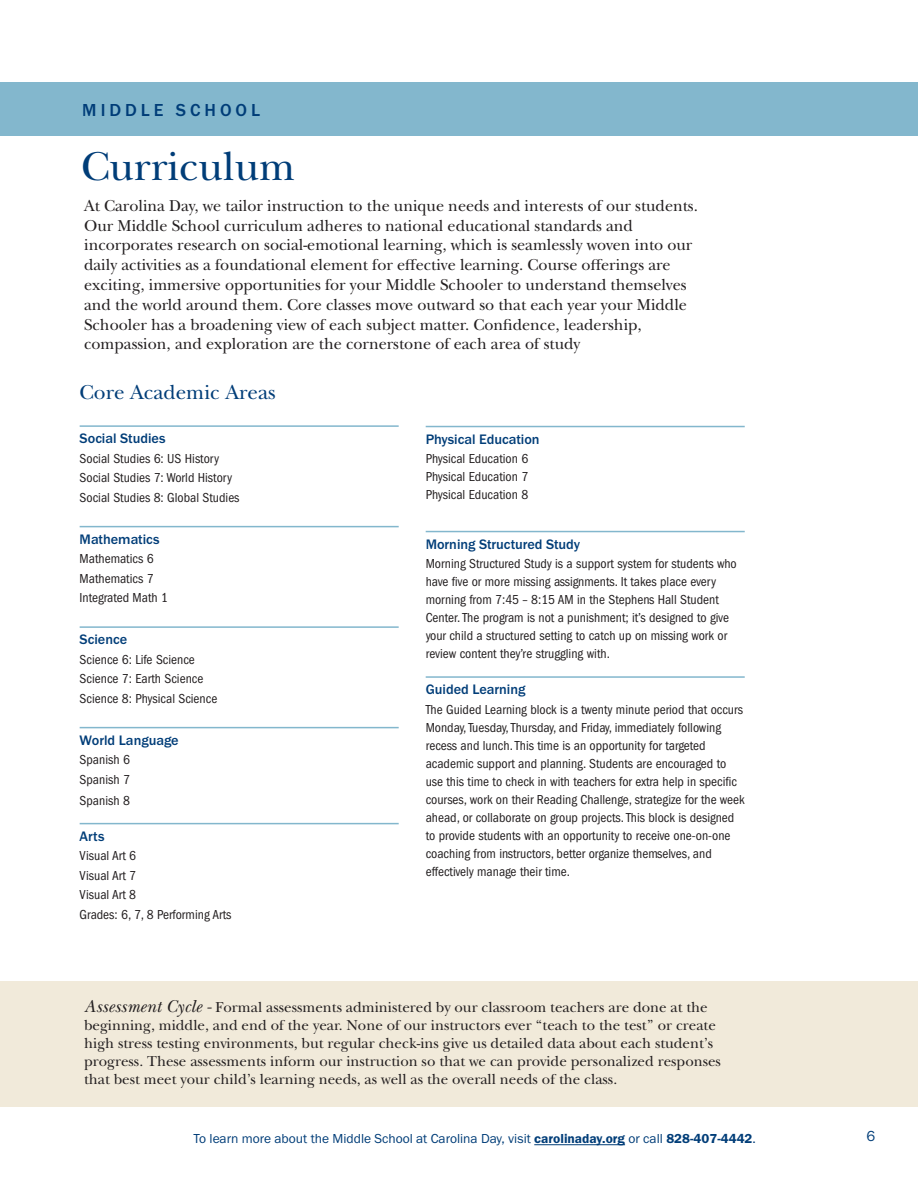
<style>
.page{position:relative;width:918px;height:1188px;background:#fff}
.page>*{position:absolute;margin:0;border:0;box-sizing:border-box;transform-origin:0 0}
.t1{font:42px "New Baskerville ITC Pro";color:#003d78}
.t2{font:21px "New Baskerville ITC Pro";color:#003d78}
.t3{font:500 18px "Franklin Gothic URW";letter-spacing:.22em;color:#003d78}
.t4{font:16.5px/19.8px "New Baskerville ITC Pro";color:#231f20}
.t5{font:15px/18px "New Baskerville ITC Pro";color:#231f20}
.t6{font:15px "Franklin Gothic URW Boo";color:#003d78}
.t7{font:500 14.25px "Franklin Gothic URW";color:#003d78}
.t8{font:condensed 13.5px/18px "Franklin Gothic LT Pro";color:#231f20}
.t9{font:13.5px "Franklin Gothic URW Boo";color:#003d78}
.s1{font-style:italic;font-size:18px}
.s2{font-family:"Franklin Gothic URW Dem"}
</style>
<div class="page">
<hr style="left:534px;top:1144px;width:91px;height:1px;background:#003d78">
<div style="left:0;top:82px;width:918px;height:54px;background:#83b7cd"></div>
<div style="left:0;top:981px;width:918px;height:126px;background:#f1eada"></div>
<hr style="left:80px;top:425px;width:319px;height:2px;background:#83b7cd">
<hr style="left:80px;top:526px;width:319px;height:1px;background:#83b7cd">
<hr style="left:80px;top:626px;width:319px;height:2px;background:#83b7cd">
<hr style="left:80px;top:727px;width:319px;height:1px;background:#83b7cd">
<hr style="left:80px;top:823px;width:319px;height:1px;background:#83b7cd">
<hr style="left:426px;top:426px;width:319px;height:1px;background:#83b7cd">
<hr style="left:426px;top:531px;width:319px;height:1px;background:#83b7cd">
<hr style="left:426px;top:676px;width:319px;height:2px;background:#83b7cd">
<h3 class="t3" style="left:82px;top:99px;width:179px">MIDDLE SCHOOL</h3>
<h1 class="t1" style="left:81px;top:142px;width:216px">Curriculum</h1>
<p class="t4" style="left:84px;top:196px;width:615px">At Carolina Day, we tailor instruction to the unique needs and interests of our students.<br>Our Middle School curriculum adheres to national educational standards and incorporates research on social-emotional learning, which is seamlessly woven into our daily activities as a foundational element for effective learning. Course offerings are exciting, immersive opportunities for your Middle Schooler to understand themselves and the world around them. Core classes move outward so that each year your Middle Schooler has a broadening view of each subject matter. Confidence, leadership, compassion, and exploration are the cornerstone of each area of study</p>
<h2 class="t2" style="left:80px;top:380px;width:198px">Core Academic Areas</h2>
<p class="t7" style="left:80px;top:430px;width:87px">Social Studies</p>
<p class="t8" style="left:80px;top:449px;width:161px;line-height:19.5px">Social Studies 6: US History<br>Social Studies 7: World History<br>Social Studies 8: Global Studies</p>
<p class="t7" style="left:80px;top:530px;width:81px">Mathematics</p>
<p class="t8" style="left:80px;top:549px;width:90px;line-height:19.5px">Mathematics 6<br>Mathematics 7<br>Integrated Math 1</p>
<p class="t7" style="left:80px;top:631px;width:49px">Science</p>
<p class="t8" style="left:80px;top:650px;width:139px;line-height:19.5px">Science 6: Life Science<br>Science 7: Earth Science<br>Science 8: Physical Science</p>
<p class="t7" style="left:80px;top:731px;width:101px">World Language</p>
<p class="t8" style="left:80px;top:750px;width:52px;line-height:19.5px">Spanish 6<br>Spanish 7</p>
<p class="t8" style="left:80px;top:792px;width:52px">Spanish 8</p>
<p class="t7" style="left:80px;top:827px;width:26px">Arts</p>
<p class="t8" style="left:80px;top:846px;width:153px;line-height:19.5px">Visual Art 6<br>Visual Art 7<br>Visual Art 8<br>Grades: 6, 7, 8 Performing Arts</p>
<p class="t7" style="left:426px;top:430px;width:115px">Physical Education</p>
<p class="t8" style="left:426px;top:450px;width:104px;text-align:justify">Physical Education 6<br>Physical Education 7<br>Physical Education 8</p>
<p class="t7" style="left:426px;top:535px;width:156px">Morning Structured Study</p>
<p class="t8" style="left:426px;top:555px;width:313px">Morning Structured Study is a support system for students who have five or more missing assignments. It takes place every morning from 7:45 – 8:15 AM in the Stephens Hall Student Center. The program is not a punishment; it’s designed to give your child a structured setting to catch up on missing work or review content they’re struggling with.</p>
<p class="t7" style="left:426px;top:681px;width:101px">Guided Learning</p>
<p class="t8" style="left:426px;top:700px;width:321px">The Guided Learning block is a twenty minute period that occurs Monday, Tuesday, Thursday, and Friday, immediately following recess and lunch. This time is an opportunity for targeted academic support and planning. Students are encouraged to use this time to check in with teachers for extra help in specific courses, work on their Reading Challenge, strategize for the week ahead, or collaborate on group projects. This block is designed to provide students with an opportunity to receive one-on-one coaching from instructors, better organize themselves, and effectively manage their time.</p>
<p class="t5" style="left:84px;top:999px;width:638px"><span class="s1">Assessment Cycle -</span> Formal assessments administered by our classroom teachers are done at the beginning, middle, and end of the year. None of our instructors ever “teach to the test” or create high stress testing environments, but regular check-ins give us detailed data about each student’s progress. These assessments inform our instruction so that we can provide personalized responses that best meet your child’s learning needs, as well as the overall needs of the class.</p>
<p class="t9" style="left:194px;top:1130px;width:564px">To learn more about the Middle School at Carolina Day, visit <span class="s2">carolinaday.org</span> or call <span class="s2">828-407-4442</span>.</p>
<p class="t6" style="left:866px;top:1127px;width:10px">6</p>
</div>
